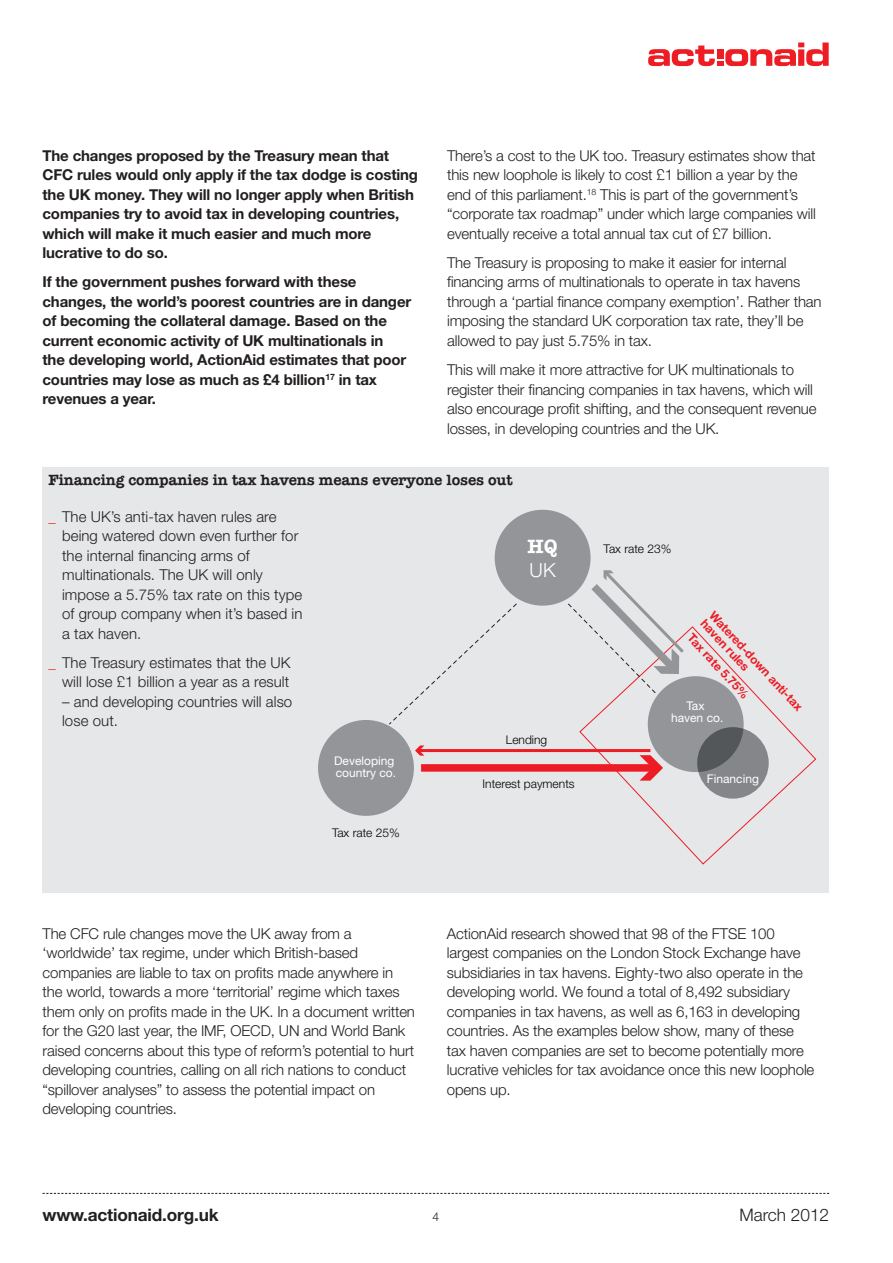
<style>
.page{position:relative;width:893px;height:1263px;background:#fff}
.page>*{position:absolute;margin:0;border:0;box-sizing:border-box;transform-origin:0 0}
.t1{font:19.5px/23.4px "American Typewriter Dm Bd";color:#fff}
.t2{font:700 17.25px "Helvetica Neue";letter-spacing:-.01em;color:#231f20}
.t3{font:300 17.25px "Helvetica Neue";color:#231f20}
.New_Text{font:300 15px/19.5px "Helvetica Neue";letter-spacing:-.01em;color:#231f20}
.New_Text-2{font:700 15px/19.5px "Helvetica Neue";letter-spacing:-.01em;color:#231f20}
.Bullets{font:300 15px/19.5px "Helvetica Neue";letter-spacing:.005em;color:#231f20}
.Subbyly_headings{font:15px "American Typewriter Dm Bd";letter-spacing:-.01em;color:#231f20}
.t4{font:300 12px "Helvetica Neue";color:#000}
.t5{font:700 12px/11.9px "Helvetica Neue";color:#ed1c24}
.t6{font:12px/12px "Helvetica Neue";color:#fff}
.t7{font:300 12px "Helvetica Neue";color:#231f20}
.s1{color:#ee2e22}
.s2{font-family:"Helvetica Neue";font-weight:300}
</style>
<div class="page">
<svg style="left:43px;top:1193px;width:786px;height:1px"></svg>
<svg style="left:648px;top:43px;width:181px;height:23px"></svg>
<div style="left:43px;top:468px;width:786px;height:425px;background:#e6e7e9"></div>
<svg style="left:579px;top:626px;width:238px;height:239px"></svg>
<div style="left:495px;top:510px;width:96px;height:96px;background:#939598;border-radius:50%"></div>
<div style="left:318px;top:720px;width:96px;height:96px;background:#939598;border-radius:50%"></div>
<div style="left:648px;top:676px;width:96px;height:96px;background:#939598;border-radius:50%"></div>
<svg style="left:697px;top:727px;width:72px;height:72px;background:#75787b"></svg>
<div style="left:421px;top:764px;width:233px;height:8px;background:#ed1c24"></div>
<svg style="left:640px;top:755px;width:23px;height:26px"></svg>
<hr style="left:418px;top:749px;width:232px;height:3px;background:#ed1c24">
<svg style="left:415px;top:745px;width:9px;height:11px"></svg>
<svg style="left:389px;top:603px;width:128px;height:122px"></svg>
<svg style="left:567px;top:568px;width:120px;height:126px"></svg>
<p class="New_Text-2" style="left:43px;top:145px;width:377px">The changes proposed by the Treasury mean that CFC rules would only apply if the tax dodge is costing the UK money. They will no longer apply when British companies try to avoid tax in developing countries, which will make it much easier and much more lucrative to do so.</p>
<p class="New_Text-2" style="left:43px;top:272px;width:370px">If the government pushes forward with these changes, the world’s poorest countries are in danger of becoming the collateral damage. Based on the current economic activity of UK multinationals in<br>the developing world, ActionAid estimates that poor countries may lose as much as £4 billion<sup>17</sup> in tax revenues a year.</p>
<p class="New_Text" style="left:447px;top:145px;width:370px">There’s a cost to the UK too. Treasury estimates show that this new loophole is likely to cost £1 billion a year by the end of this parliament.<sup>18</sup> This is part of the government’s “corporate tax roadmap” under which large companies will eventually receive a total annual tax cut of £7 billion.</p>
<p class="New_Text" style="left:447px;top:252px;width:376px">The Treasury is proposing to make it easier for internal financing arms of multinationals to operate in tax havens through a ‘partial finance company exemption’. Rather than imposing the standard UK corporation tax rate, they’ll be allowed to pay just 5.75% in tax.</p>
<p class="New_Text" style="left:447px;top:360px;width:371px">This will make it more attractive for UK multinationals to register their financing companies in tax havens, which will also encourage profit shifting, and the consequent revenue losses, in developing countries and the UK.</p>
<p class="Subbyly_headings" style="left:49px;top:472px;width:466px">Financing companies in tax havens means everyone loses out</p>
<p class="Bullets" style="left:62px;top:506px;width:242px;text-indent:-14px"><span class="s1">_</span> The UK’s anti-tax haven rules are being watered down even further for the internal financing arms of multinationals. The UK will only impose a 5.75% tax rate on this type of group company when it’s based in a tax haven.</p>
<p class="Bullets" style="left:49px;top:652px;width:243px;text-align:right"><span class="s1">_</span> The Treasury estimates that the UK will lose £1 billion a year as a result</p>
<p class="Bullets" style="left:62px;top:691px;width:232px">– and developing countries will also lose out.</p>
<p class="t1" style="left:528px;top:535px;width:32px">HQ<br><span class="s2">UK</span></p>
<p class="t6" style="left:334px;top:755px;width:64px">Developing country co.</p>
<p class="t4" style="left:332px;top:825px;width:69px">Tax rate 25%</p>
<p class="t4" style="left:506px;top:732px;width:43px">Lending</p>
<p class="t4" style="left:483px;top:776px;width:94px">Interest payments</p>
<p class="t4" style="left:604px;top:541px;width:69px">Tax rate 23%</p>
<p class="t5" style="left:716px;top:609px;width:133px;rotate:47deg">Watered-down anti-tax haven rules</p>
<p class="t5" style="left:694px;top:631px;width:86px;rotate:47deg">Tax rate 5.75%</p>
<p class="t6" style="left:671px;top:699px;width:54px;text-align:center">Tax haven co.</p>
<p class="t6" style="left:707px;top:772px;width:54px">Financing</p>
<p class="New_Text" style="left:43px;top:923px;width:374px">The CFC rule changes move the UK away from a ‘worldwide’ tax regime, under which British-based companies are liable to tax on profits made anywhere in the world, towards a more ‘territorial’ regime which taxes them only on profits made in the UK. In a document written for the G20 last year, the IMF, OECD, UN and World Bank raised concerns about this type of reform’s potential to hurt developing countries, calling on all rich nations to conduct “spillover analyses” to assess the potential impact on developing countries.</p>
<p class="New_Text" style="left:447px;top:923px;width:369px">ActionAid research showed that 98 of the FTSE 100 largest companies on the London Stock Exchange have subsidiaries in tax havens. Eighty-two also operate in the developing world. We found a total of 8,492 subsidiary companies in tax havens, as well as 6,163 in developing countries. As the examples below show, many of these tax haven companies are set to become potentially more lucrative vehicles for tax avoidance once this new loophole opens up.</p>
<p class="t2" style="left:43px;top:1204px;width:178px">www.actionaid.org.uk</p>
<p class="t3" style="left:739px;top:1204px;width:91px">March 2012</p>
<p class="t7" style="left:432px;top:1209px;width:8px">4</p>
</div>
